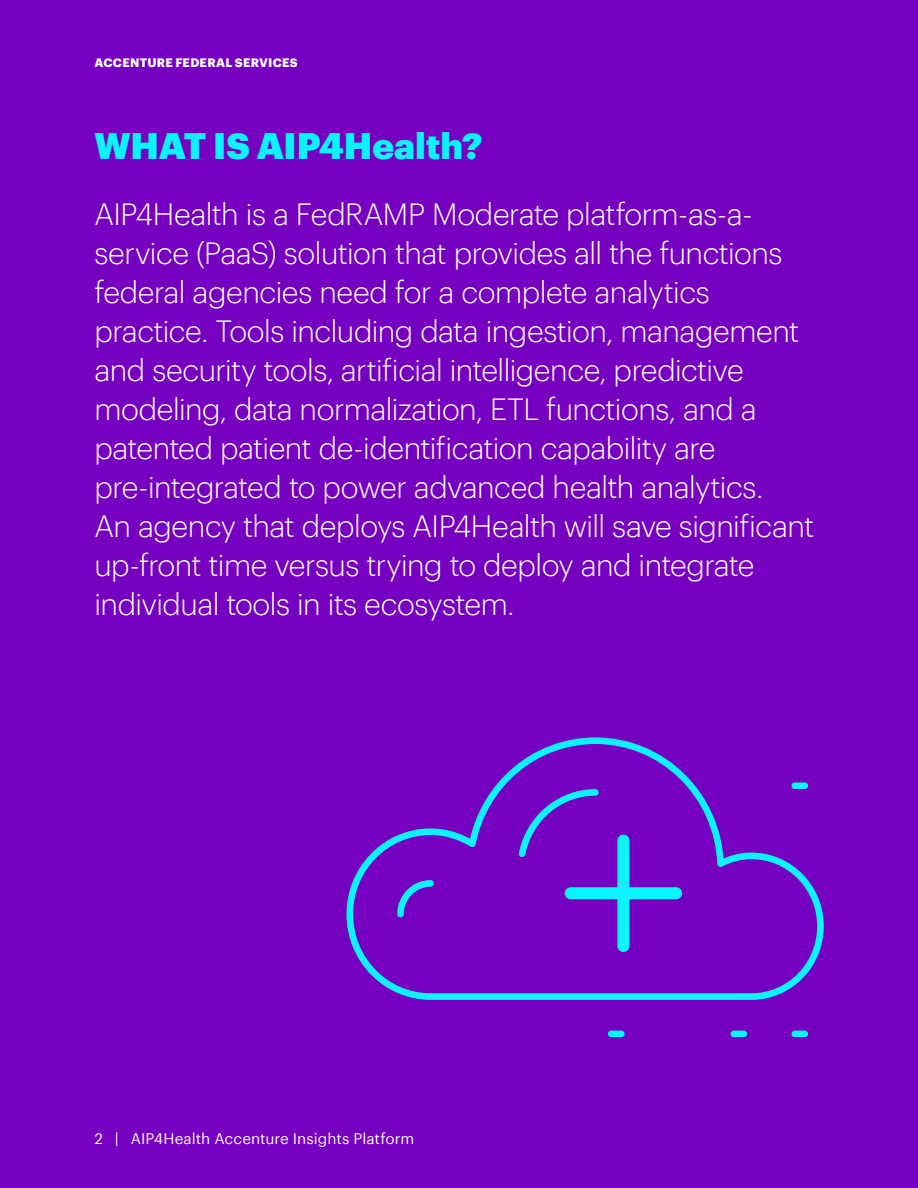
<style>
.page{position:relative;width:918px;height:1188px;background:#7500c0}
.page>*{position:absolute;margin:0;border:0;box-sizing:border-box;transform-origin:0 0}
.Header_Level_2{font:900 36px "Graphik";color:#0af4fe}
.BODY{font:300 30px/39px "Graphik";letter-spacing:-.02em;color:#fff}
.Header_Level_2-2{font:15px "Graphik";color:#fff}
.t1{font:700 12px "Graphik";letter-spacing:.02em;color:#fff}
</style>
<div class="page">
<svg style="left:346px;top:737px;width:478px;height:301px"></svg>
<p class="t1" style="left:95px;top:53px;width:205px">ACCENTURE FEDERAL SERVICES</p>
<p class="Header_Level_2" style="left:95px;top:118px;width:390px">WHAT IS AIP4Health?</p>
<p class="BODY" style="left:94px;top:193px;width:721px">AIP4Health is a FedRAMP Moderate platform-as-a&shy;service (PaaS) solution that provides all the functions federal agencies need for a complete analytics practice. Tools including data ingestion, management and security tools, artificial intelligence, predictive modeling, data normalization, ETL functions, and a patented patient de-identification capability are pre-integrated to power advanced health analytics.<br>An agency that deploys AIP4Health will save significant up-front time versus trying to deploy and integrate individual tools in its ecosystem.</p>
<p class="Header_Level_2-2" style="left:94px;top:1127px;width:321px">2 | AIP4Health Accenture Insights Platform</p>
</div>
